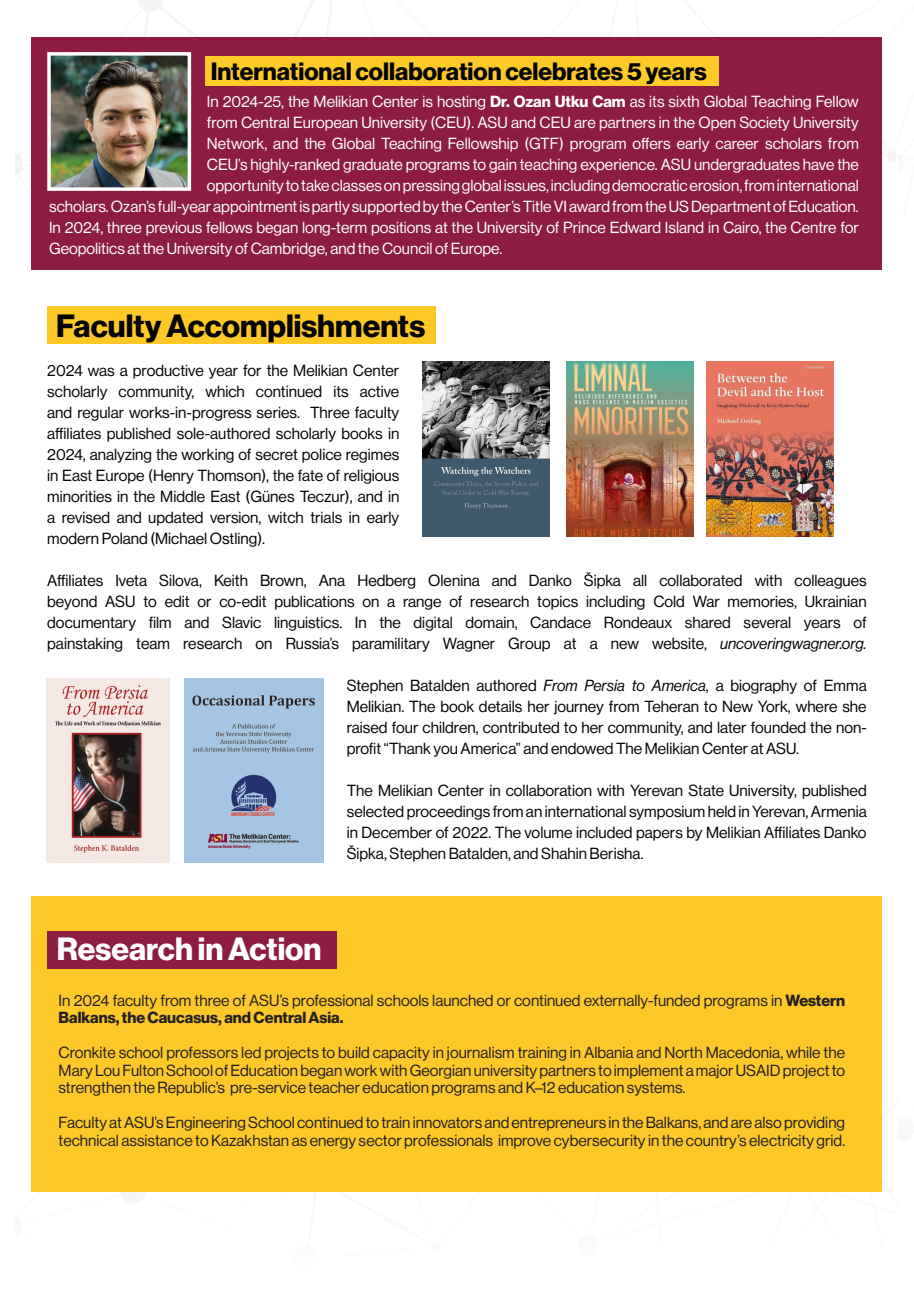
<style>
.page{position:relative;width:914px;height:1292px;background:#fff}
.page>*{position:absolute;margin:0;border:0;box-sizing:border-box;transform-origin:0 0}
.t1{font:31.5px "N Haas Grotesk DS Pro 75 Bd";color:#040503}
.t2{font:31.5px "N Haas Grotesk DS Pro 75 Bd";color:#fff}
.t3{font:24.5px "N Haas Grotesk DS Pro 75 Bd";color:#040503}
.t4{font:15.75px/21px "N Haas Grotesk DS Pro 55 Rg";color:#040503;text-align:justify}
.t5{font:15.75px "N Haas Grotesk DS Pro 55 Rg";color:#fff}
.t6{font:15.75px/17.5px "N Haas Grotesk DS Pro 55 Rg";color:#231f20}
.s1{font-family:"N Haas Grotesk DS Pro 75 Bd"}
.s2{font-family:"N Haas Grotesk DS Pro 56 It"}
</style>
<div class="page">
<svg style="left:784px;top:1191px;width:28px;height:1px"></svg>
<svg style="left:31px;top:1077px;width:642px;height:124px"></svg>
<div style="left:32px;top:895px;width:850px;height:296px;background:#fec828"></div>
<svg style="left:887px;top:152px;width:14px;height:9px"></svg>
<div style="left:32px;top:37px;width:850px;height:232px;background:#8c1c42"></div>
<div style="left:47px;top:931px;width:290px;height:37px;background:#8c1c42"></div>
<img style="left:423px;top:361px;width:126px;height:175px">
<img style="left:706px;top:361px;width:127px;height:175px">
<img style="left:566px;top:361px;width:127px;height:175px">
<div style="left:47px;top:306px;width:388px;height:38px;background:#fec827"></div>
<img style="left:184px;top:678px;width:139px;height:184px">
<img style="left:46px;top:678px;width:124px;height:184px">
<img style="left:52px;top:57px;width:134px;height:129px">
<div style="left:47px;top:52px;width:144px;height:139px;border:4px solid #fff"></div>
<div style="left:205px;top:56px;width:513px;height:30px;background:#feca28"></div>
<p class="t3" style="left:211px;top:57px;width:497px">International collaboration celebrates 5 years</p>
<p class="t5" style="left:207px;top:93px;width:653px">In 2024-25, the Melikian Center is hosting <span class="s1">Dr. Ozan Utku Cam</span> as its sixth Global Teaching Fellow</p>
<p class="t5" style="left:207px;top:114px;width:653px">from Central European University (CEU). ASU and CEU are partners in the Open Society University</p>
<p class="t5" style="left:207px;top:135px;width:653px">Network, and the Global Teaching Fellowship (GTF) program offers early career scholars from</p>
<p class="t5" style="left:207px;top:156px;width:653px">CEU’s highly-ranked graduate programs to gain teaching experience. ASU undergraduates have the</p>
<p class="t5" style="left:207px;top:177px;width:653px">opportunity to take classes on pressing global issues, including democratic erosion, from international</p>
<p class="t5" style="left:49px;top:198px;width:811px">scholars. Ozan’s full-year appointment is partly supported by the Center’s Title VI award from the US Department of Education.</p>
<p class="t5" style="left:49px;top:219px;width:811px">In 2024, three previous fellows began long-term positions at the University of Prince Edward Island in Cairo, the Centre for</p>
<p class="t5" style="left:49px;top:240px;width:455px">Geopolitics at the University of Cambridge, and the Council of Europe.</p>
<p class="t1" style="left:56px;top:307px;width:370px">Faculty Accomplishments</p>
<p class="t4" style="left:47px;top:360px;width:353px">2024 was a productive year for the Melikian Center scholarly community, which continued its active and regular works-in-progress series. Three faculty affiliates published sole-authored scholarly books in 2024, analyzing the working of secret police regimes in East Europe (Henry Thomson), the fate of religious minorities in the Middle East (Günes Teczur), and in a revised and updated version, witch trials in early modern Poland (Michael Ostling).</p>
<p class="t4" style="left:47px;top:570px;width:821px">Affiliates Iveta Silova, Keith Brown, Ana Hedberg Olenina and Danko Šipka all collaborated with colleagues beyond ASU to edit or co-edit publications on a range of research topics including Cold War memories, Ukrainian documentary film and Slavic linguistics. In the digital domain, Candace Rondeaux shared several years of painstaking team research on Russia’s paramilitary Wagner Group at a new website, <span class="s2">uncoveringwagner.org.</span></p>
<p class="t4" style="left:346px;top:675px;width:521px">Stephen Batalden authored <span class="s2">From Persia to America</span>, a biography of Emma Melikian. The book details her journey from Teheran to New York, where she raised four children, contributed to her community, and later founded the non&shy;profit “Thank you America” and endowed The Melikian Center at ASU.</p>
<p class="t4" style="left:346px;top:780px;width:521px">The Melikian Center in collaboration with Yerevan State University, published selected proceedings from an international symposium held in Yerevan, Armenia in December of 2022. The volume included papers by Melikian Affiliates Danko Šipka, Stephen Batalden, and Shahin Berisha.</p>
<p class="t2" style="left:57px;top:930px;width:266px">Research in Action</p>
<p class="t6" style="left:59px;top:991px;width:788px">In 2024 faculty from three of ASU’s professional schools launched or continued externally-funded programs in <span class="s1">Western<br>Balkans, the Caucasus, and Central Asia.</span></p>
<p class="t6" style="left:59px;top:1043px;width:788px;text-align:justify">Cronkite school professors led projects to build capacity in journalism training in Albania and North Macedonia, while the Mary Lou Fulton School of Education began work with Georgian university partners to implement a major USAID project to strengthen the Republic’s pre-service teacher education programs and K–12 education systems.</p>
<p class="t6" style="left:59px;top:1113px;width:788px">Faculty at ASU’s Engineering School continued to train innovators and entrepreneurs in the Balkans, and are also providing technical assistance to Kazakhstan as energy sector professionals improve cybersecurity in the country’s electricity grid.</p>
</div>
